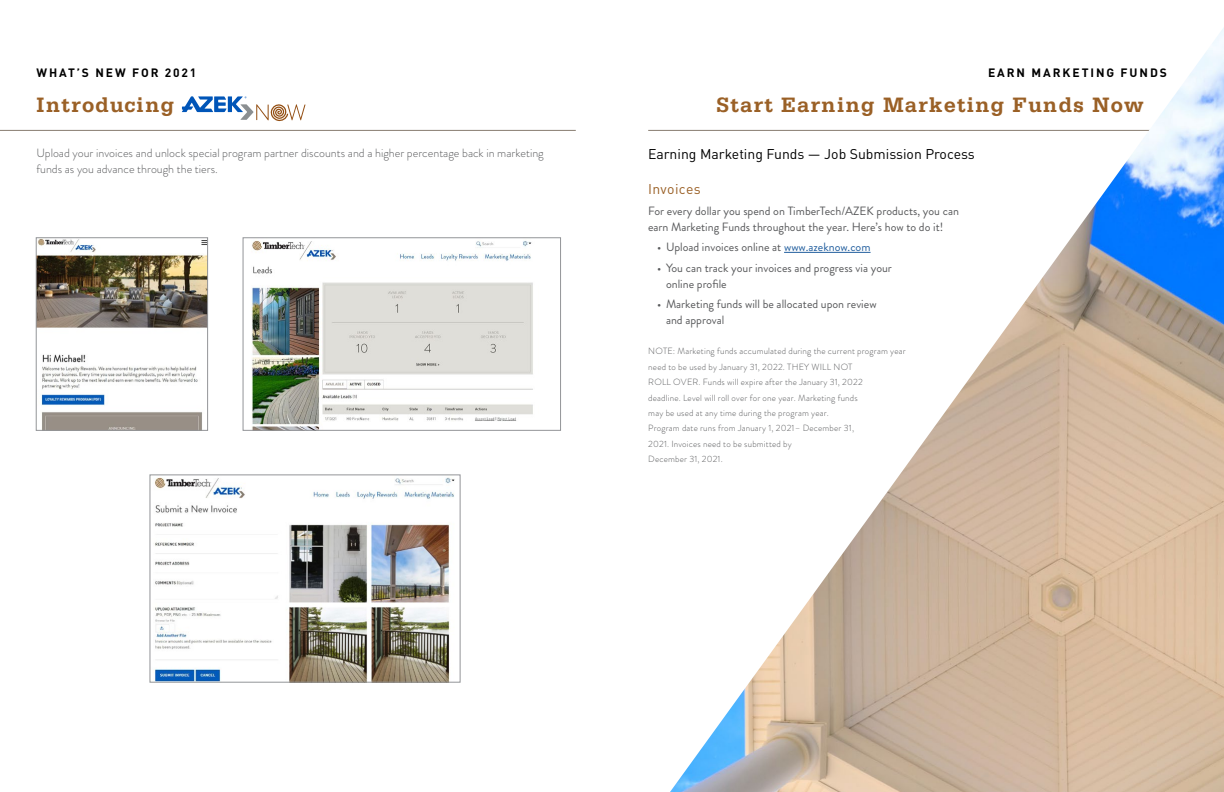
<style>
.page{position:relative;width:1224px;height:792px;background:#fff}
.page>*{position:absolute;margin:0;border:0;box-sizing:border-box;transform-origin:0 0}
.t1{font:700 22px "Serifa Std";letter-spacing:.05em;color:#9a6026}
.t2{font:14px "DINOT";color:#000}
.t3{font:14px "DINOT";letter-spacing:.03em;color:#9a6026}
.t4{font:12px/16px "Brandon Grotesque";color:#58595b}
.t5{font:300 12px/16px "Brandon Grotesque";color:#58595b}
.t6{font:700 12px "DINOT";letter-spacing:.16em;color:#000}
.t7{font:300 9px/15.4px "Brandon Grotesque";letter-spacing:.02em;color:#58595b}
.s1{color:#215e9e}
</style>
<div class="page">
<hr style="left:648px;top:130px;width:576px;height:1px;background:#887d71">
<img style="left:670px;top:28px;width:554px;height:764px">
<hr style="left:784px;top:252px;width:87px;height:1px;background:#215e9e">
<hr style="left:0;top:130px;width:576px;height:1px;background:#887d71">
<svg style="left:182px;top:96px;width:124px;height:26px"></svg>
<img style="left:251px;top:240px;width:282px;height:189px">
<div style="left:243px;top:238px;width:318px;height:193px;border:1px solid #939598"></div>
<img style="left:155px;top:477px;width:300px;height:203px">
<div style="left:150px;top:475px;width:310px;height:207px;border:1px solid #939598"></div>
<img style="left:38px;top:239px;width:168px;height:190px">
<div style="left:36px;top:237px;width:172px;height:194px;border:1px solid #939598"></div>
<h3 class="t6" style="left:36px;top:65px;width:161px">WHAT’S NEW FOR 2021</h3>
<h3 class="t6" style="left:988px;top:65px;width:180px">EARN MARKETING FUNDS</h3>
<h1 class="t1" style="left:716px;top:92px;width:429px">Start Earning Marketing Funds Now</h1>
<h1 class="t1" style="left:36px;top:91px;width:140px">Introducing</h1>
<h3 class="t5" style="left:36px;top:145px;width:509px">Upload your invoices and unlock special program partner discounts and a higher percentage back in marketing funds as you advance through the tiers.</h3>
<h2 class="t2" style="left:648px;top:144px;width:328px">Earning Marketing Funds — Job Submission Process</h2>
<h2 class="t3" style="left:648px;top:180px;width:54px">Invoices</h2>
<h3 class="t4" style="left:648px;top:203px;width:313px">For every dollar you spend on TimberTech/AZEK products, you can earn Marketing Funds throughout the year. Here’s how to do it!</h3>
<h3 class="t4" style="left:657px;top:239px;width:215px">• Upload invoices online at <span class="s1">www.azeknow.com</span></h3>
<h3 class="t4" style="left:666px;top:260px;width:227px;text-indent:-9px">• You can track your invoices and progress via your online profile</h3>
<h3 class="t4" style="left:666px;top:296px;width:212px;text-indent:-9px">• Marketing funds will be allocated upon review and approval</h3>
<p class="t7" style="left:648px;top:344px;width:259px">NOTE: Marketing funds accumulated during the current program year need to be used by January 31, 2022. THEY WILL NOT<br>ROLL OVER. Funds will expire after the January 31, 2022<br>deadline. Level will roll over for one year. Marketing funds<br>may be used at any time during the program year.<br>Program date runs from January 1, 2021– December 31,<br>2021. Invoices need to be submitted by<br>December 31, 2021.</p>
</div>
